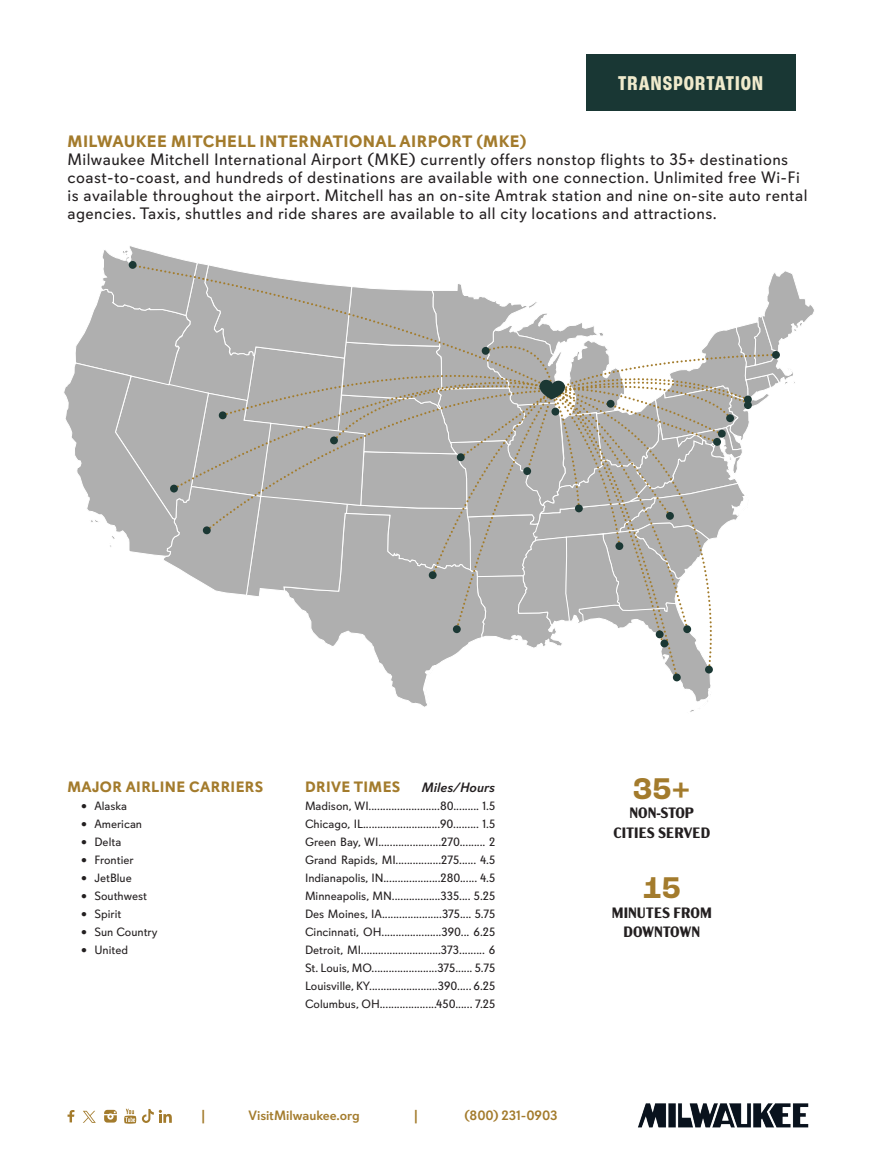
<style>
.page{position:relative;width:878px;height:1175px;background:#fff}
.page>*{position:absolute;margin:0;border:0;box-sizing:border-box;transform-origin:0 0}
.t1{font:700 31.5px "Roc Grotesk";color:#a37b2c}
.t2{font:700 condensed 21px "Roc Grotesk";letter-spacing:.05em;color:#efeacc}
.t3{font:16.5px/18px "Davis Sans";letter-spacing:.025em;color:#231f20}
.t4{font:700 16.5px "Davis Sans";letter-spacing:.025em;color:#a37b2c}
.t5{font:700 15px/19.5px "Acme Gothic";color:#231f20;text-align:center}
.t6{font:700 15px "Davis Sans";letter-spacing:.025em;color:#a37b2c}
.t7{font:500 13.5px "Davis Sans";letter-spacing:-.005em;color:#a37b2c}
.t8{font:italic 500 13.5px "Davis Sans";color:#231f20}
.t9{font:12px/18px "Davis Sans";color:#231f20;text-align:justify}
.s1{font-family:"Verdana"}
</style>
<div class="page">
<img style="left:638px;top:1103px;width:171px;height:25px">
<svg style="left:68px;top:1110px;width:6px;height:12px"></svg>
<svg style="left:104px;top:1109px;width:13px;height:13px"></svg>
<svg style="left:124px;top:1108px;width:12px;height:15px"></svg>
<svg style="left:142px;top:1109px;width:30px;height:13px"></svg>
<svg style="left:83px;top:1110px;width:12px;height:12px"></svg>
<div style="left:586px;top:54px;width:209px;height:56px;background:#193734"></div>
<svg style="left:64px;top:246px;width:750px;height:466px"></svg>
<h2 class="t2" style="left:618px;top:71px;width:146px">TRANSPORTATION</h2>
<h3 class="t4" style="left:68px;top:132px;width:460px">MILWAUKEE MITCHELL INTERNATIONAL AIRPORT (MKE)</h3>
<p class="t3" style="left:68px;top:151px;width:741px">Milwaukee Mitchell International Airport (MKE) currently offers nonstop flights to 35+ destinations coast-to-coast, and hundreds of destinations are available with one connection. Unlimited free Wi-Fi is available throughout the airport. Mitchell has an on-site Amtrak station and nine on-site auto rental agencies. Taxis, shuttles and ride shares are available to all city locations and attractions.</p>
<p class="t6" style="left:67px;top:778px;width:197px">MAJOR AIRLINE CARRIERS</p>
<p class="t9" style="left:81px;top:797px;width:48px"><span class="s1">•</span> Alaska</p>
<p class="t9" style="left:81px;top:815px;width:63px"><span class="s1">•</span> American</p>
<p class="t9" style="left:81px;top:833px;width:42px"><span class="s1">•</span> Delta</p>
<p class="t9" style="left:81px;top:851px;width:54px"><span class="s1">•</span> Frontier</p>
<p class="t9" style="left:81px;top:869px;width:52px"><span class="s1">•</span> JetBlue</p>
<p class="t9" style="left:81px;top:887px;width:68px"><span class="s1">•</span> Southwest</p>
<p class="t9" style="left:81px;top:905px;width:42px"><span class="s1">•</span> Spirit</p>
<p class="t9" style="left:81px;top:923px;width:78px"><span class="s1">•</span> Sun Country</p>
<p class="t9" style="left:81px;top:941px;width:49px"><span class="s1">•</span> United</p>
<p class="t6" style="left:305px;top:778px;width:97px">DRIVE TIMES</p>
<p class="t8" style="left:422px;top:779px;width:75px">Miles/Hours</p>
<p class="t9" style="left:305px;top:797px;width:192px">Madison, WI.........................80......... 1.5<br>Chicago, IL...........................90......... 1.5<br>Green Bay, WI......................270......... 2<br>Grand Rapids, MI................275...... 4.5<br>Indianapolis, IN....................280...... 4.5<br>Minneapolis, MN.................335.... 5.25<br>Des Moines, IA.....................375.... 5.75<br>Cincinnati, OH.....................390... 6.25<br>Detroit, MI............................373......... 6<br>St. Louis, MO.......................375...... 5.75<br>Louisville, KY........................390..... 6.25<br>Columbus, OH....................450...... 7.25</p>
<p class="t7" style="left:201px;top:1107px;width:5px">|</p>
<p class="t7" style="left:248px;top:1107px;width:113px">VisitMilwaukee.org</p>
<p class="t7" style="left:414px;top:1107px;width:5px">|</p>
<p class="t7" style="left:464px;top:1107px;width:94px">(800) 231-0903</p>
<h1 class="t1" style="left:633px;top:769px;width:59px">35+</h1>
<p class="t5" style="left:613px;top:802px;width:98px">NON-STOP<br>CITIES SERVED</p>
<h1 class="t1" style="left:642px;top:868px;width:40px">15</h1>
<p class="t5" style="left:612px;top:901px;width:101px">MINUTES FROM<br>DOWNTOWN</p>
</div>
